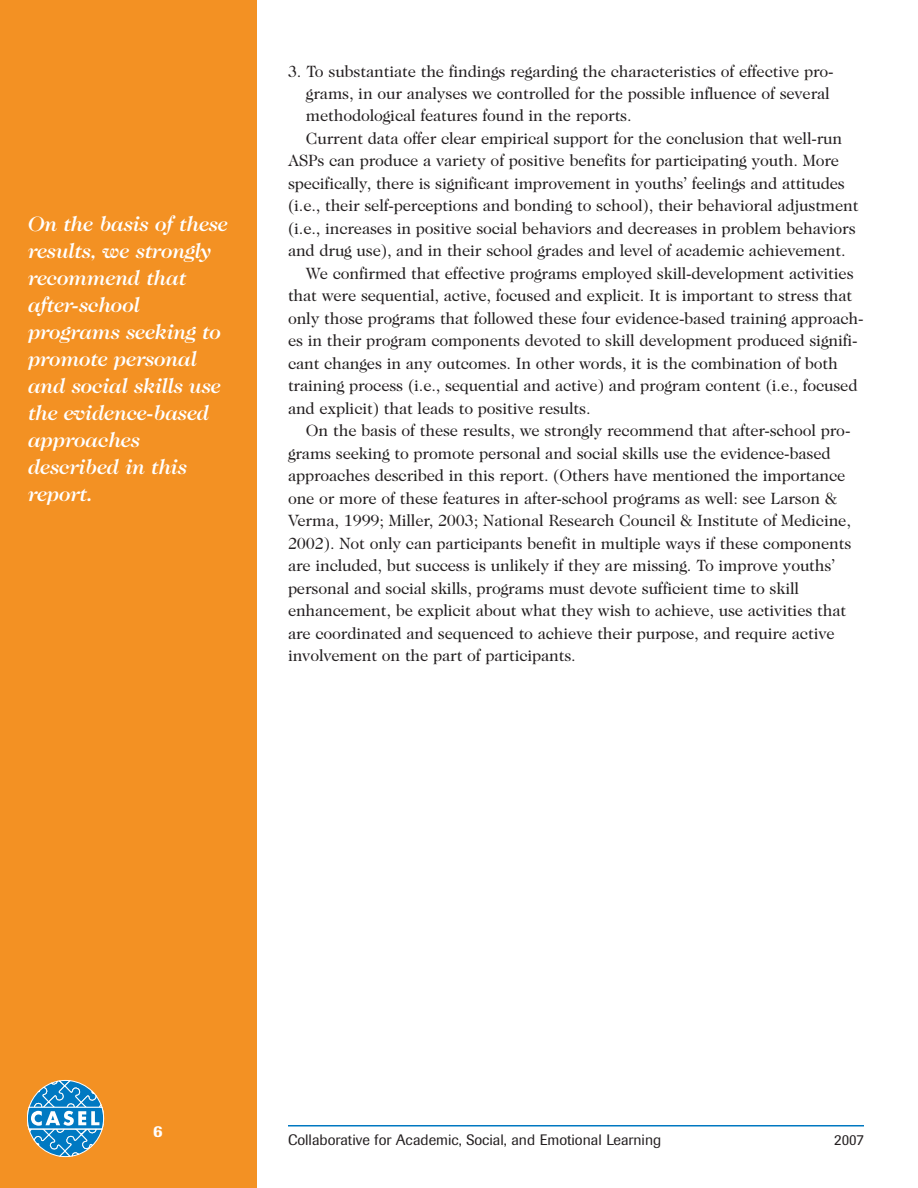
<style>
.page{position:relative;width:918px;height:1188px;background:#fff}
.page>*{position:absolute;margin:0;border:0;box-sizing:border-box;transform-origin:0 0}
.t1{font:italic 500 21px/27px "Caslon Two Twenty Four";letter-spacing:-.01em;color:#fff}
.t2{font:16.5px "Caslon Two Twenty Four";letter-spacing:-.01em;color:#231f20}
.t3{font:500 16.5px "Imago";color:#fff}
.t4{font:15px "Imago";color:#231f20}
</style>
<div class="page">
<div style="left:0;top:0;width:256px;height:1188px;background:#f39123"></div>
<svg style="left:27px;top:1080px;width:77px;height:77px"></svg>
<hr style="left:288px;top:1125px;width:576px;height:1px;background:#0078c1">
<p class="t1" style="left:27px;top:212px;width:202px">On the basis of these results, we strongly recommend that after-school programs seeking to promote personal and social skills use the evidence-based approaches described in this report.</p>
<p class="t2" style="left:288px;top:64px;width:547px">3. To substantiate the findings regarding the characteristics of effective pro-</p>
<p class="t2" style="left:306px;top:87px;width:525px">grams, in our analyses we controlled for the possible influence of several</p>
<p class="t2" style="left:306px;top:109px;width:327px">methodological features found in the reports.</p>
<p class="t2" style="left:306px;top:132px;width:538px">Current data offer clear empirical support for the conclusion that well-run</p>
<p class="t2" style="left:288px;top:154px;width:553px">ASPs can produce a variety of positive benefits for participating youth. More</p>
<p class="t2" style="left:288px;top:177px;width:559px">specifically, there is significant improvement in youths’ feelings and attitudes</p>
<p class="t2" style="left:288px;top:199px;width:572px">(i.e., their self-perceptions and bonding to school), their behavioral adjustment</p>
<p class="t2" style="left:288px;top:222px;width:569px">(i.e., increases in positive social behaviors and decreases in problem behaviors</p>
<p class="t2" style="left:288px;top:244px;width:559px">and drug use), and in their school grades and level of academic achievement.</p>
<p class="t2" style="left:306px;top:267px;width:549px">We confirmed that effective programs employed skill-development activities</p>
<p class="t2" style="left:288px;top:289px;width:566px">that were sequential, active, focused and explicit. It is important to stress that</p>
<p class="t2" style="left:288px;top:312px;width:577px">only those programs that followed these four evidence-based training approach-</p>
<p class="t2" style="left:288px;top:334px;width:571px">es in their program components devoted to skill development produced signifi-</p>
<p class="t2" style="left:288px;top:357px;width:552px">cant changes in any outcomes. In other words, it is the combination of both</p>
<p class="t2" style="left:288px;top:379px;width:571px">training process (i.e., sequential and active) and program content (i.e., focused</p>
<p class="t2" style="left:288px;top:402px;width:304px">and explicit) that leads to positive results.</p>
<p class="t2" style="left:306px;top:424px;width:546px">On the basis of these results, we strongly recommend that after-school pro-</p>
<p class="t2" style="left:288px;top:447px;width:544px">grams seeking to promote personal and social skills use the evidence-based</p>
<p class="t2" style="left:288px;top:469px;width:559px">approaches described in this report. (Others have mentioned the importance</p>
<p class="t2" style="left:288px;top:492px;width:551px">one or more of these features in after-school programs as well: see Larson &amp;</p>
<p class="t2" style="left:288px;top:514px;width:564px">Verma, 1999; Miller, 2003; National Research Council &amp; Institute of Medicine,</p>
<p class="t2" style="left:288px;top:537px;width:565px">2002). Not only can participants benefit in multiple ways if these components</p>
<p class="t2" style="left:288px;top:559px;width:549px">are included, but success is unlikely if they are missing. To improve youths’</p>
<p class="t2" style="left:288px;top:582px;width:513px">personal and social skills, programs must devote sufficient time to skill</p>
<p class="t2" style="left:288px;top:604px;width:560px">enhancement, be explicit about what they wish to achieve, use activities that</p>
<p class="t2" style="left:288px;top:627px;width:548px">are coordinated and sequenced to achieve their purpose, and require active</p>
<p class="t2" style="left:288px;top:649px;width:289px">involvement on the part of participants.</p>
<p class="t3" style="left:153px;top:1125px;width:11px">6</p>
<p class="t4" style="left:288px;top:1134px;width:375px">Collaborative for Academic, Social, and Emotional Learning</p>
<p class="t4" style="left:834px;top:1134px;width:31px">2007</p>
</div>
